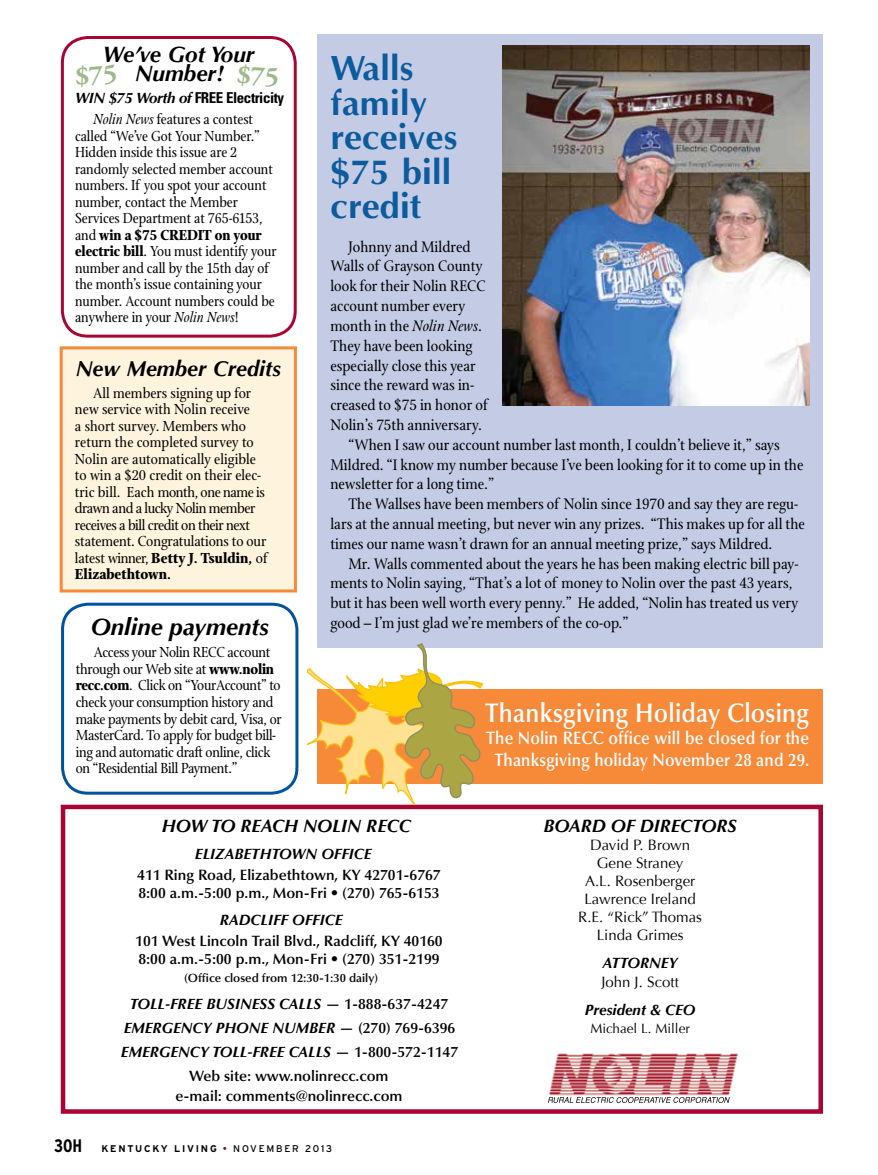
<style>
.page{position:relative;width:878px;height:1175px;background:#fff}
.page>*{position:absolute;margin:0;border:0;box-sizing:border-box;transform-origin:0 0}
.t1{font:700 36px/34.5px "Optim";color:#0c5b9d}
.t2{font:600 27px "Optima LT Std";letter-spacing:.01em;color:#fff;scale:.9 1}
.t3{font:italic 700 24px "Optima";color:#000}
.t4{font:italic 700 22.5px "Optima";color:#000}
.t5{font:italic 700 21.75px "Optima";color:#000}
.t6{font:600 18px/21.6px "Optima LT Std";letter-spacing:.01em;color:#fff;text-align:center;scale:.9 1}
.t7{font:italic 700 18px "Optima";color:#000}
.t8{font:700 condensed 18px "Interstate";color:#000}
.t9{font:16.5px "Stone Print";color:#000}
.t10{font:15.75px/16.5px "Stone Print";letter-spacing:-.005em;color:#000}
.t11{font:600 15px/18px "Optima LT Std";color:#000}
.t12{font:italic 700 15px/24px "Optima";color:#000;text-align:center}
.t13{font:15px/18px "Optima";color:#000;text-align:center}
.t14{font:700 condensed 15px "Univers";letter-spacing:-.03em;color:#000}
.t15{font:13.5px "Optima";color:#000}
.t16{font:600 12px "Optima LT Std";color:#000}
.t17{font:700 9.75px "Interstate";letter-spacing:.18em;color:#000}
.s1{font-style:italic}
.s2{font-weight:700}
.s3{font-family:"Optima";font-style:italic;font-stretch:normal}
.s4{font-family:"Optima LT Std";font-weight:600;font-style:normal}
.s5{font-weight:400;color:#7a1315}
.s6{font-weight:400}
</style>
<div class="page">
<div style="left:61px;top:804px;width:762px;height:309px;border:4px solid #a90533"></div>
<div style="left:61px;top:348px;width:234px;height:243px;background:#fef3dd"></div>
<div style="left:60px;top:346px;width:237px;height:246px;border:3px solid #f68a39"></div>
<div style="left:61px;top:602px;width:237px;height:192px;border:3px solid #00539f;border-radius:26px"></div>
<img style="left:549px;top:1053px;width:189px;height:43px">
<svg style="left:548px;top:1097px;width:181px;height:6px"></svg>
<div style="left:61px;top:36px;width:236px;height:302px;border:3px solid #a90533;border-radius:26px"></div>
<div style="left:317px;top:35px;width:505px;height:613px;background:#c4cbe5"></div>
<div style="left:317px;top:689px;width:505px;height:94px;background:#f68a39"></div>
<img style="left:502px;top:45px;width:307px;height:360px">
<svg style="left:307px;top:643px;width:194px;height:161px"></svg>
<h3 class="t4" style="left:103px;top:41px;width:153px">We’ve Got Your</h3>
<h3 class="t4" style="left:135px;top:61px;width:90px">Number!</h3>
<p class="t10" style="left:75px;top:111px;width:203px;text-indent:18px"><span class="s1">Nolin News</span> features a contest called “We’ve Got Your Number.”<br>Hidden inside this issue are 2 randomly selected member account numbers. If you spot your account number, contact the Member<br>Services Department at 765-6153, and <span class="s2">win a $75 CREDIT on your electric bill</span>. You must identify your number and call by the 15th day of the month’s issue containing your number. Account numbers could be anywhere in your <span class="s1">Nolin News</span>!</p>
<p class="t14" style="left:75px;top:89px;width:210px"><span class="s3">WIN $75 Worth of</span> FREE Electricity</p>
<h3 class="t5" style="left:76px;top:355px;width:207px">New Member Credits</h3>
<p class="t10" style="left:75px;top:385px;width:194px;text-indent:18px">All members signing up for new service with Nolin receive<br>a short survey. Members who return the completed survey to<br>Nolin are automatically eligible to win a $20 credit on their elec&shy;tric bill. Each month, one name is drawn and a lucky Nolin member receives a bill credit on their next statement. Congratulations to our latest winner, <span class="s2">Betty J. Tsuldin,</span> of<br><span class="s2">Elizabethtown.</span></p>
<h3 class="t3" style="left:91px;top:612px;width:179px">Online payments</h3>
<p class="t10" style="left:76px;top:644px;width:207px;text-indent:18px">Access your Nolin RECC account through our Web site at <span class="s2">www.nolin recc.com</span>. Click on “YourAccount” to check your consumption history and make payments by debit card, Visa, or MasterCard. To apply for budget bill&shy;ing and automatic draft online, click on “Residential Bill Payment.”</p>
<h1 class="t1" style="left:330px;top:53px;width:129px">Walls family receives $75 bill credit</h1>
<p class="t9" style="left:348px;top:237px;width:124px">Johnny and Mildred</p>
<p class="t9" style="left:330px;top:257px;width:154px">Walls of Grayson County</p>
<p class="t9" style="left:330px;top:277px;width:156px">look for their Nolin RECC</p>
<p class="t9" style="left:330px;top:296px;width:136px">account number every</p>
<p class="t9" style="left:330px;top:316px;width:153px">month in the <span class="s1">Nolin News</span>.</p>
<p class="t9" style="left:330px;top:336px;width:144px">They have been looking</p>
<p class="t9" style="left:330px;top:356px;width:147px">especially close this year</p>
<p class="t9" style="left:330px;top:376px;width:145px">since the reward was in-</p>
<p class="t9" style="left:330px;top:395px;width:159px">creased to $75 in honor of</p>
<p class="t9" style="left:330px;top:415px;width:153px">Nolin’s 75th anniversary.</p>
<p class="t9" style="left:348px;top:435px;width:433px">“When I saw our account number last month, I couldn’t believe it,” says</p>
<p class="t9" style="left:330px;top:455px;width:474px">Mildred. “I know my number because I’ve been looking for it to come up in the</p>
<p class="t9" style="left:330px;top:475px;width:165px">newsletter for a long time.”</p>
<p class="t9" style="left:348px;top:494px;width:451px">The Wallses have been members of Nolin since 1970 and say they are regu-</p>
<p class="t9" style="left:330px;top:514px;width:476px">lars at the annual meeting, but never win any prizes. “This makes up for all the</p>
<p class="t9" style="left:330px;top:534px;width:443px">times our name wasn’t drawn for an annual meeting prize,” says Mildred.</p>
<p class="t9" style="left:348px;top:554px;width:451px">Mr. Walls commented about the years he has been making electric bill pay-</p>
<p class="t9" style="left:330px;top:574px;width:463px">ments to Nolin saying, “That’s a lot of money to Nolin over the past 43 years,</p>
<p class="t9" style="left:330px;top:593px;width:469px">but it has been well worth every penny.” He added, “Nolin has treated us very</p>
<p class="t9" style="left:330px;top:613px;width:299px">good – I’m just glad we’re members of the co-op.”</p>
<h2 class="t2" style="left:485px;top:697px;width:361px">Thanksgiving Holiday Closing</h2>
<p class="t6" style="left:486px;top:727px;width:361px">The Nolin RECC office will be closed for the<br>Thanksgiving holiday November 28 and 29.</p>
<p class="t7" style="left:162px;top:815px;width:250px">HOW TO REACH NOLIN RECC</p>
<p class="t12" style="left:195px;top:842px;width:178px">ELIZABETHTOWN OFFICE</p>
<p class="t11" style="left:137px;top:866px;width:305px">411 Ring Road, Elizabethtown, KY 42701-6767<br>8:00 a.m.-5:00 p.m., Mon-Fri • (270) 765-6153</p>
<p class="t12" style="left:220px;top:908px;width:124px">RADCLIFF OFFICE</p>
<p class="t11" style="left:135px;top:932px;width:309px">101 West Lincoln Trail Blvd., Radcliff, KY 40160<br>8:00 a.m.-5:00 p.m., Mon-Fri • (270) 351-2199</p>
<p class="t16" style="left:184px;top:971px;width:195px">(Office closed from 12:30-1:30 daily)</p>
<p class="t12" style="left:121px;top:992px;width:338px">TOLL-FREE BUSINESS CALLS <span class="s4">— 1-888-637-4247<br></span>EMERGENCY PHONE NUMBER <span class="s4">— (270) 769-6396<br></span>EMERGENCY TOLL-FREE CALLS <span class="s4">— 1-800-572-1147</span></p>
<p class="t11" style="left:175px;top:1066px;width:229px;line-height:19.5px;text-align:center">Web site: www.nolinrecc.com e-mail: comments@nolinrecc.com</p>
<p class="t8" style="left:54px;top:1136px;width:30px">30H</p>
<p class="t17" style="left:101px;top:1143px;width:232px">KENTUCKY LIVING <span class="s5">•</span> <span class="s6">NOVEMBER 2013</span></p>
<p class="t7" style="left:543px;top:815px;width:195px">BOARD OF DIRECTORS</p>
<p class="t13" style="left:578px;top:835px;width:125px">David P. Brown<br>Gene Straney<br>A.L. Rosenberger<br>Lawrence Ireland<br>R.E. “Rick” Thomas<br>Linda Grimes</p>
<p class="t12" style="left:602px;top:951px;width:77px">ATTORNEY</p>
<p class="t13" style="left:601px;top:972px;width:79px">John J. Scott</p>
<p class="t12" style="left:585px;top:998px;width:112px">President &amp; CEO</p>
<p class="t15" style="left:590px;top:1020px;width:101px">Michael L. Miller</p>
</div>
